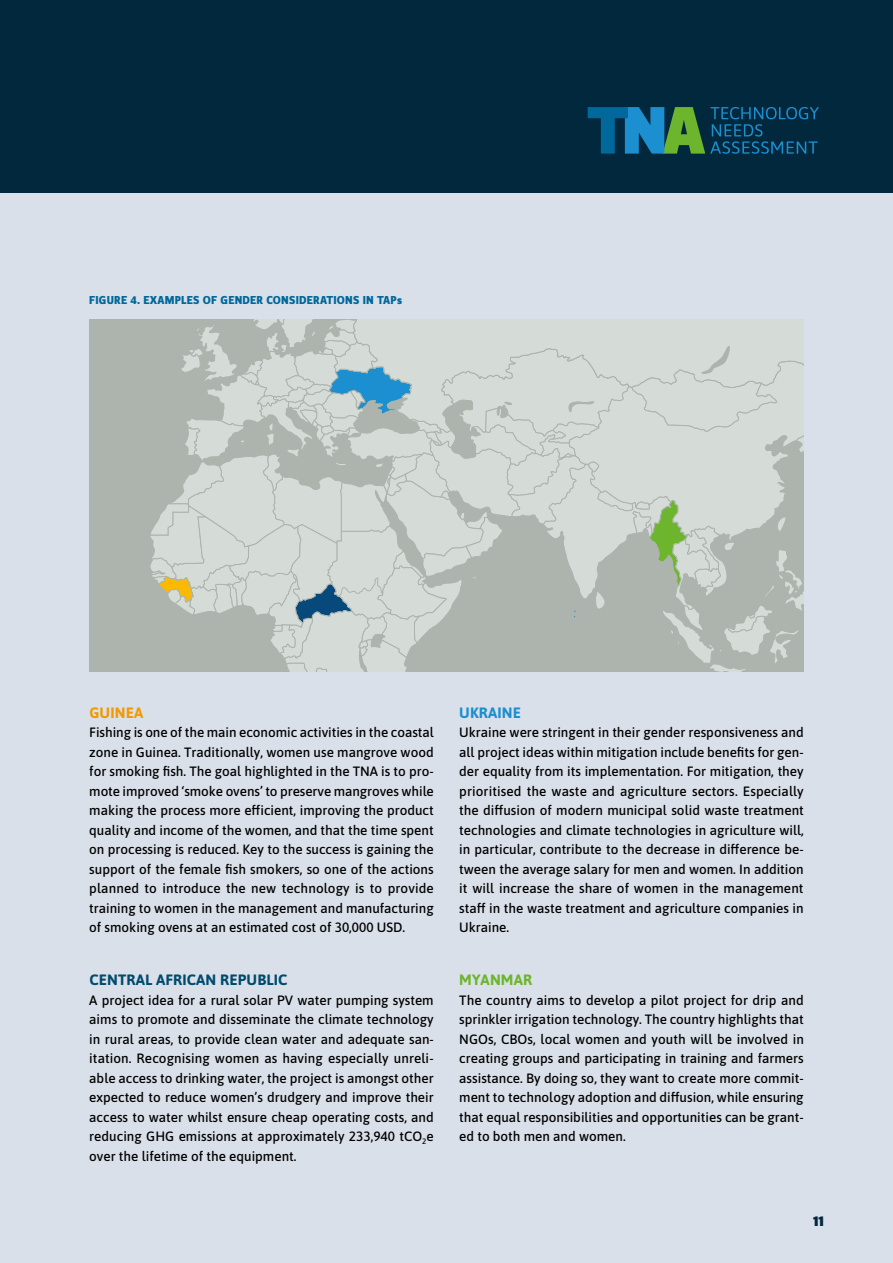
<style>
.page{position:relative;width:893px;height:1263px;background:#fff}
.page>*{position:absolute;margin:0;border:0;box-sizing:border-box;transform-origin:0 0}
.Boks_rubrik{font:700 15px "Asap";letter-spacing:.01em;color:#004b6d}
.Boks_rubrik-2{font:700 15px "Asap";letter-spacing:.01em;color:#1b8fcf}
.Boks_rubrik-3{font:700 15px "Asap";letter-spacing:.01em;color:#6cb52d}
.Boks_rubrik-4{font:700 15px "Asap";letter-spacing:.01em;color:#f19a00}
.Pagina{font:900 15px "Zine Sans Dis";color:#02283d}
._2021_Boks{font:500 13.5px/19.5px "Asap";color:#000;text-align:justify}
._2021_Figurrubrik{font:800 12px "Zine Sans Dis";letter-spacing:.02em;color:#00689b}
</style>
<div class="page">
<div style="left:0;top:106px;width:893px;height:1157px;background:#dae0e9"></div>
<div style="left:0;top:0;width:893px;height:192px;background:#02283d"></div>
<svg style="left:588px;top:107px;width:231px;height:47px"></svg>
<div style="left:89px;top:319px;width:715px;height:353px;background:#adb4ad"></div>
<svg style="left:150px;top:319px;width:654px;height:353px"></svg>
<p class="_2021_Figurrubrik" style="left:89px;top:294px;width:314px">FIGURE 4. EXAMPLES OF GENDER CONSIDERATIONS IN TAPs</p>
<p class="Boks_rubrik-4" style="left:89px;top:702px;width:55px">GUINEA</p>
<p class="_2021_Boks" style="left:89px;top:722px;width:346px">Fishing is one of the main economic activities in the coastal zone in Guinea. Traditionally, women use mangrove wood for smoking fish. The goal highlighted in the TNA is to pro&shy;mote improved ‘smoke ovens’ to preserve mangroves while making the process more efficient, improving the product quality and income of the women, and that the time spent on processing is reduced. Key to the success is gaining the support of the female fish smokers, so one of the actions planned to introduce the new technology is to provide training to women in the management and manufacturing of smoking ovens at an estimated cost of 30,000 USD.</p>
<p class="Boks_rubrik" style="left:89px;top:969px;width:200px">CENTRAL AFRICAN REPUBLIC</p>
<p class="_2021_Boks" style="left:89px;top:989px;width:346px">A project idea for a rural solar PV water pumping system aims to promote and disseminate the climate technology in rural areas, to provide clean water and adequate san&shy;itation. Recognising women as having especially unreli&shy;able access to drinking water, the project is amongst other expected to reduce women’s drudgery and improve their access to water whilst ensure cheap operating costs, and reducing GHG emissions at approximately 233,940 tCO<sub>2</sub>e over the lifetime of the equipment.</p>
<p class="Boks_rubrik-2" style="left:459px;top:702px;width:63px">UKRAINE</p>
<p class="_2021_Boks" style="left:459px;top:722px;width:346px">Ukraine were stringent in their gender responsiveness and all project ideas within mitigation include benefits for gen&shy;der equality from its implementation. For mitigation, they prioritised the waste and agriculture sectors. Especially the diffusion of modern municipal solid waste treatment technologies and climate technologies in agriculture will, in particular, contribute to the decrease in difference be&shy;tween the average salary for men and women. In addition it will increase the share of women in the management staff in the waste treatment and agriculture companies in Ukraine.</p>
<p class="Boks_rubrik-3" style="left:459px;top:969px;width:74px">MYANMAR</p>
<p class="_2021_Boks" style="left:459px;top:989px;width:346px">The country aims to develop a pilot project for drip and sprinkler irrigation technology. The country highlights that NGOs, CBOs, local women and youth will be involved in creating groups and participating in training and farmers assistance. By doing so, they want to create more commit&shy;ment to technology adoption and diffusion, while ensuring that equal responsibilities and opportunities can be grant&shy;ed to both men and women.</p>
<p class="Pagina" style="left:813px;top:1212px;width:12px">11</p>
</div>
